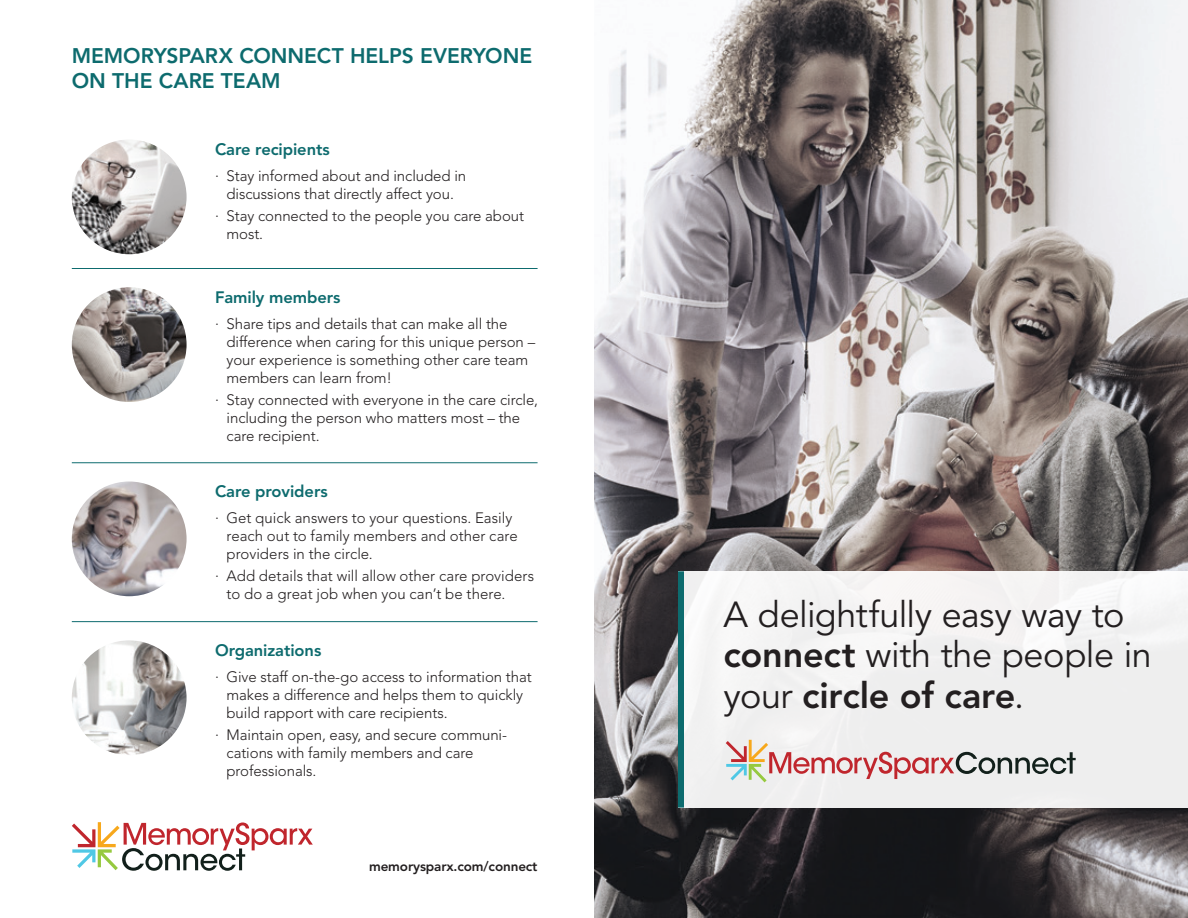
<style>
.page{position:relative;width:1188px;height:918px;background:#fff}
.page>*{position:absolute;margin:0;border:0;box-sizing:border-box;transform-origin:0 0}
.t1{font:36px/40.5px "Avenir LT Std";letter-spacing:-.015em;color:#231f20}
.t2{font:800 21px/25.2px "Avenir LT Std";color:#0d6b6e}
.t3{font:800 16.5px "Avenir LT Std";letter-spacing:-.005em;color:#0d6b6e}
.Bullets{font:300 15px/18px "Avenir LT Std";letter-spacing:-.005em;color:#231f20}
.t4{font:800 13.5px "Avenir LT Std";letter-spacing:-.01em;color:#231f20}
.s1{font-weight:800}
</style>
<div class="page">
<img style="left:594px;top:0;width:594px;height:918px">
<div style="left:678px;top:571px;width:510px;height:237px;background:#f1f0f0"></div>
<svg style="left:726px;top:740px;width:350px;height:42px"></svg>
<div style="left:678px;top:571px;width:6px;height:237px;background:#0d6b6e"></div>
<svg style="left:72px;top:822px;width:241px;height:49px"></svg>
<hr style="left:72px;top:268px;width:466px;height:1px;background:#0d6b6e">
<hr style="left:72px;top:462px;width:466px;height:1px;background:#0d6b6e">
<hr style="left:72px;top:621px;width:466px;height:1px;background:#0d6b6e">
<img style="left:72px;top:287px;width:115px;height:115px;border-radius:57px">
<img style="left:72px;top:482px;width:115px;height:114px;border-radius:57px">
<img style="left:72px;top:140px;width:115px;height:114px;border-radius:57px">
<img style="left:72px;top:640px;width:115px;height:115px;border-radius:57px">
<p class="t2" style="left:72px;top:43px;width:462px">MEMORYSPARX CONNECT HELPS EVERYONE<br>ON THE CARE TEAM</p>
<h4 class="t3" style="left:215px;top:139px;width:116px">Care recipients</h4>
<p class="Bullets" style="left:215px;top:167px;width:253px;text-align:center">· Stay informed about and included in discussions that directly affect you.</p>
<p class="Bullets" style="left:227px;top:207px;width:299px;text-indent:-11px">· Stay connected to the people you care about most.</p>
<h4 class="t3" style="left:215px;top:287px;width:127px">Family members</h4>
<p class="Bullets" style="left:227px;top:314px;width:310px;text-indent:-11px">· Share tips and details that can make all the difference when caring for this unique person – your experience is something other care team members can learn from!</p>
<p class="Bullets" style="left:227px;top:391px;width:313px;text-indent:-11px">· Stay connected with everyone in the care circle, including the person who matters most – the care recipient.</p>
<h4 class="t3" style="left:215px;top:481px;width:114px">Care providers</h4>
<p class="Bullets" style="left:227px;top:509px;width:293px;text-indent:-11px">· Get quick answers to your questions. Easily reach out to family members and other care providers in the circle.</p>
<p class="Bullets" style="left:227px;top:567px;width:309px;text-indent:-11px">· Add details that will allow other care providers to do a great job when you can’t be there.</p>
<h4 class="t3" style="left:215px;top:640px;width:108px">Organizations</h4>
<p class="Bullets" style="left:227px;top:668px;width:307px;text-indent:-11px">· Give staff on-the-go access to information that makes a difference and helps them to quickly build rapport with care recipients.</p>
<p class="Bullets" style="left:227px;top:726px;width:282px;text-indent:-11px">· Maintain open, easy, and secure communi&shy;cations with family members and care professionals.</p>
<p class="t4" style="left:369px;top:858px;width:170px">memorysparx.com/connect</p>
<p class="t1" style="left:724px;top:595px;width:430px">A delightfully easy way to <span class="s1">connect</span> with the people in your <span class="s1">circle of care</span>.</p>
</div>
